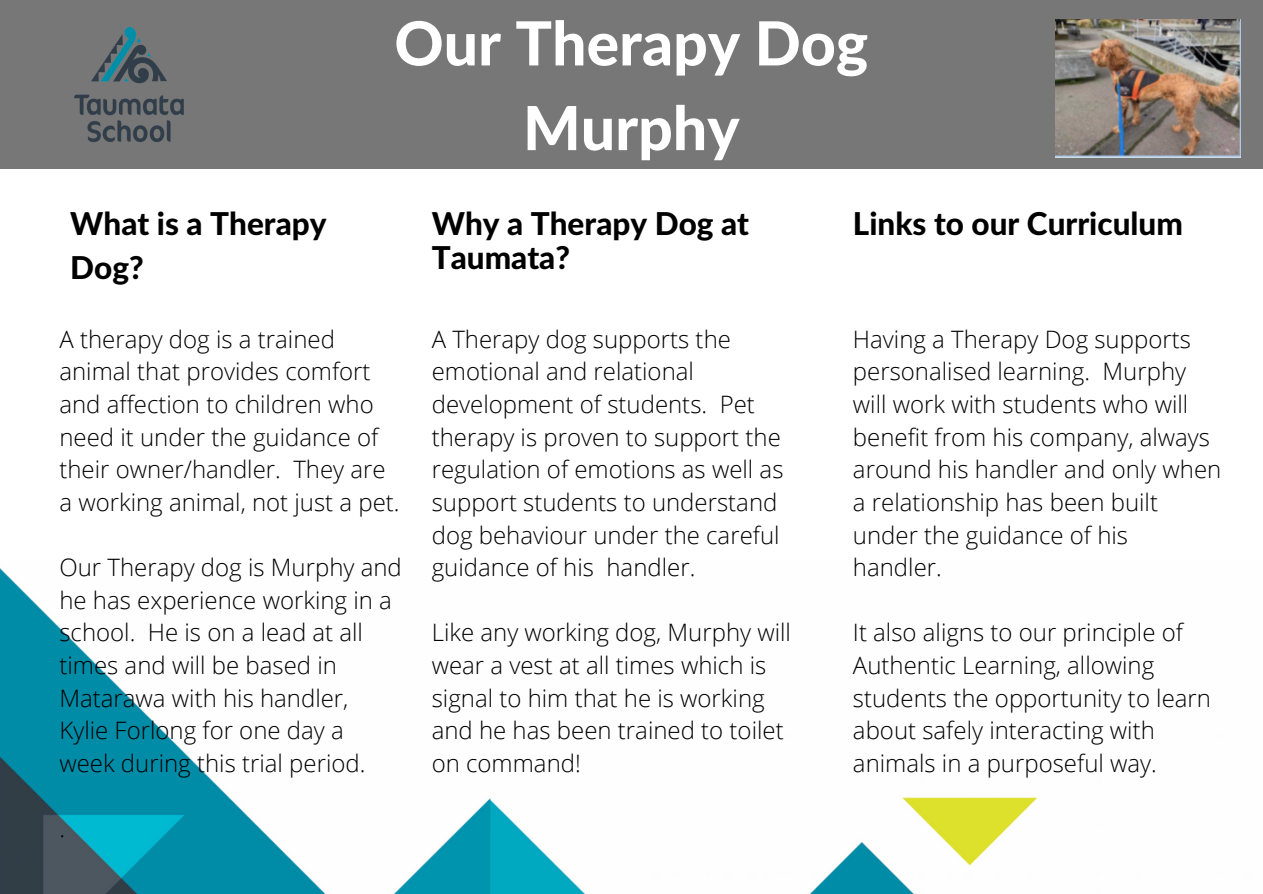
<style>
.page{position:relative;width:1263px;height:894px;background:#fff}
.page>*{position:absolute;margin:0;border:0;box-sizing:border-box;transform-origin:0 0}
.t1{font:800 60.75px/84.6px "Lato Latin";color:#fff;text-align:center}
.t2{font:800 31.5px/43.8px "Lato Latin";color:#000}
.t3{font:300 24px/32.5px "Open Sans";color:#000}
</style>
<div class="page">
<img style="left:0;top:568px;width:1037px;height:325px">
<div style="left:0;top:0;width:1263px;height:168px;background:#777"></div>
<img style="left:74px;top:27px;width:110px;height:115px">
<img style="left:1056px;top:20px;width:184px;height:137px">
<h1 class="t1" style="left:394px;top:5px;width:475px">Our Therapy Dog<br>Murphy</h1>
<h2 class="t2" style="left:70px;top:203px;width:258px">What is a Therapy<br>Dog?</h2>
<h2 class="t2" style="left:432px;top:209px;width:319px;line-height:33.8px">Why a Therapy Dog at<br>Taumata?</h2>
<h2 class="t2" style="left:853px;top:204px;width:331px">Links to our Curriculum</h2>
<p class="t3" style="left:59px;top:322px;width:342px">A therapy dog is a trained animal that provides comfort and affection to children who need it under the guidance of their owner/handler. They are a working animal, not just a pet.</p>
<p class="t3" style="left:59px;top:550px;width:344px">Our Therapy dog is Murphy and he has experience working in a school. He is on a lead at all times and will be based in<br>Matarawa with his handler,<br>Kylie Forlong for one day a week during this trial period.</p>
<p class="t3" style="left:59px;top:811px;width:7px">.</p>
<p class="t3" style="left:432px;top:322px;width:353px">A Therapy dog supports the emotional and relational development of students. Pet therapy is proven to support the regulation of emotions as well as support students to understand dog behaviour under the careful guidance of his handler.</p>
<p class="t3" style="left:432px;top:615px;width:361px">Like any working dog, Murphy will wear a vest at all times which is signal to him that he is working and he has been trained to toilet on command!</p>
<p class="t3" style="left:853px;top:322px;width:370px">Having a Therapy Dog supports personalised learning. Murphy will work with students who will benefit from his company, always around his handler and only when a relationship has been built under the guidance of his handler.</p>
<p class="t3" style="left:853px;top:615px;width:360px">It also aligns to our principle of<br>Authentic Learning, allowing students the opportunity to learn about safely interacting with animals in a purposeful way.</p>
</div>
